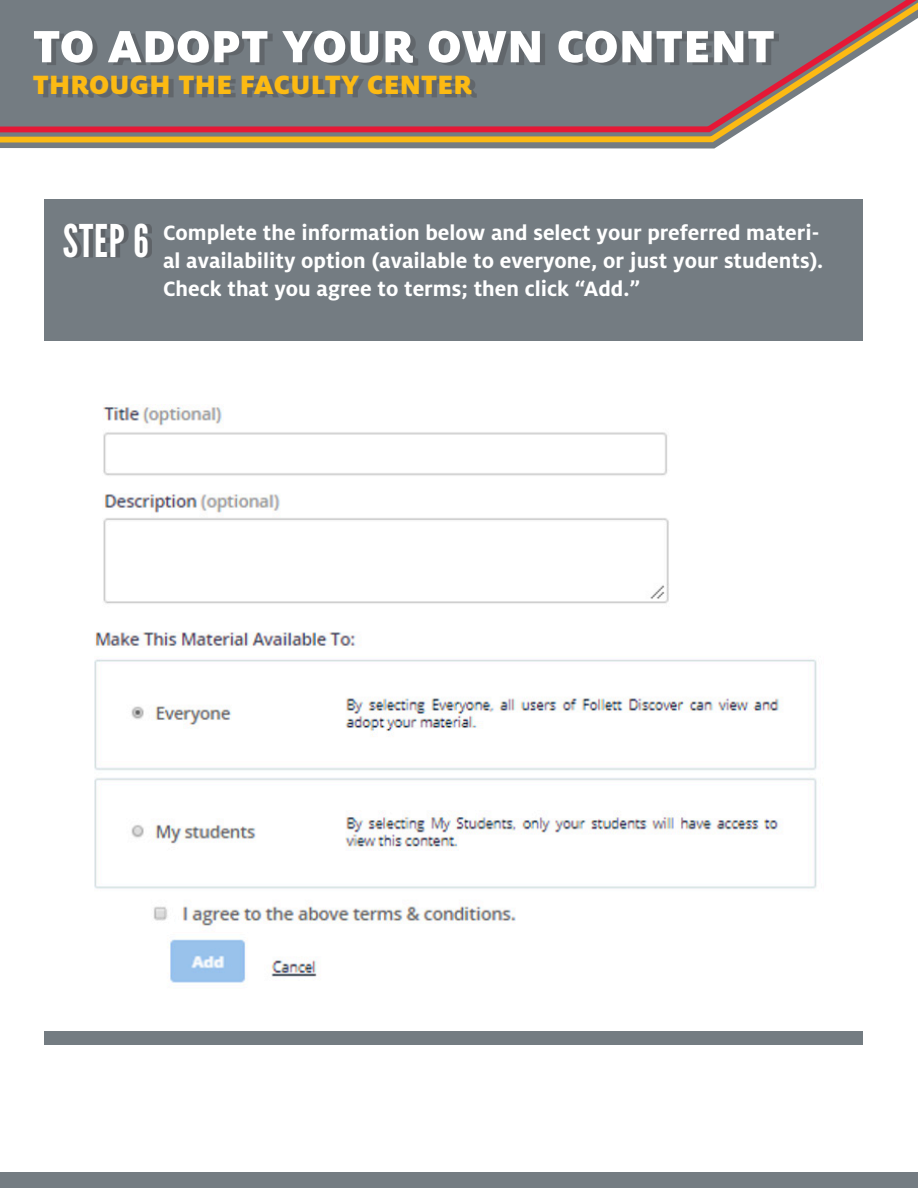
<style>
.page{position:relative;width:918px;height:1188px;background:#fff}
.page>*{position:absolute;margin:0;border:0;box-sizing:border-box;transform-origin:0 0}
.t1{font:900 50.1px "Milo OT";letter-spacing:.01em;color:#fff}
.t2{font:45px "League Gothic";color:#fff}
.t3{font:900 29.4px "Milo OT";letter-spacing:.01em;color:#fcba13}
.t4{font:700 22.95px/27.6px "Milo OT";color:#fff}
</style>
<div class="page">
<div style="left:44px;top:200px;width:818px;height:845px;background:#747c82"></div>
<div style="left:68px;top:224px;width:84px;height:34px;background:#231f20;opacity:.26"></div>
<div style="left:20px;top:341px;width:858px;height:689px;background:#fff"></div>
<div style="left:0;top:1173px;width:918px;height:15px;background:#747c82"></div>
<img style="left:94px;top:404px;width:723px;height:579px">
<hr style="left:0;top:145px;width:720px;height:3px;background:#747c82">
<svg style="left:0;top:135px;width:735px;height:10px;background:#c3a043"></svg>
<svg style="left:0;top:0;width:918px;height:135px;background:#91888c"></svg>
<div style="left:39px;top:33px;width:740px;height:64px;background:#231f20;opacity:.23"></div>
<p class="t1" style="left:33px;top:17px;width:743px">TO ADOPT YOUR OWN CONTENT</p>
<p class="t3" style="left:33px;top:68px;width:441px">THROUGH THE FACULTY CENTER</p>
<p class="t2" style="left:63px;top:214px;width:88px">STEP 6</p>
<p class="t4" style="left:163px;top:219px;width:662px">Complete the information below and select your preferred materi&shy;al availability option (available to everyone, or just your students).<br>Check that you agree to terms; then click “Add.”</p>
</div>
